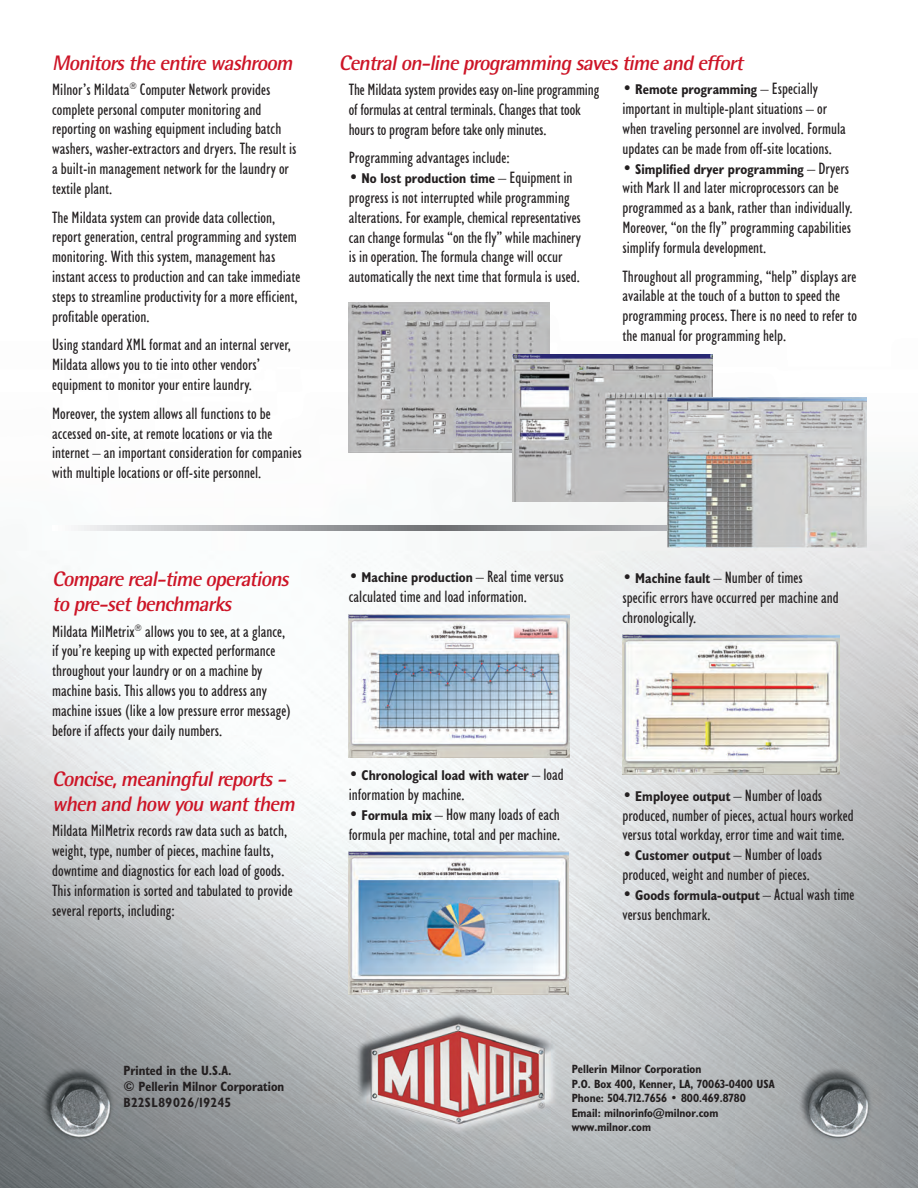
<style>
.page{position:relative;width:918px;height:1188px;background:#fff}
.page>*{position:absolute;margin:0;border:0;box-sizing:border-box;transform-origin:0 0}
.t1{font:italic 700 21px/25.2px "Rotis Semi Sans";letter-spacing:-.04em;color:#cd1527}
.t2{font:condensed 16.5px/19.8px "Humanist 521 BT";color:#231f20}
.t3{font:700 condensed 14.25px "Humanist 521 BT";color:#231f20}
.t4{font:700 condensed 13.5px/16.2px "Humanist 521 BT";color:#231f20}
.t5{font:700 condensed 12px/14.4px "Humanist 521 BT";color:#231f20}
.s1{font-weight:400;font-size:16.5px}
.s2{font-weight:700;font-size:14.25px}
</style>
<div class="page">
<img style="left:0;top:302px;width:918px;height:886px">
<img style="left:349px;top:615px;width:220px;height:142px">
<img style="left:349px;top:852px;width:219px;height:142px">
<img style="left:622px;top:634px;width:217px;height:141px">
<svg style="left:52px;top:526px;width:616px;height:5px;background:#a5a7a9"></svg>
<img style="left:349px;top:303px;width:200px;height:149px">
<img style="left:512px;top:354px;width:201px;height:148px">
<img style="left:668px;top:398px;width:199px;height:150px">
<p class="t1" style="left:52px;top:49px;width:246px">Monitorstheentirewashroom</p>
<p class="t2" style="left:52px;top:79px;width:246px">Milnor’s Mildata<sup>®</sup> Computer Network provides complete personal computer monitoring and reporting on washing equipment including batch washers, washer-extractors and dryers. The result is a built-in management network for the laundry or textile plant.</p>
<p class="t2" style="left:52px;top:207px;width:250px">The Mildata system can provide data collection, report generation, central programming and system monitoring. With this system, management has instant access to production and can take immediate steps to streamline productivity for a more efficient, profitable operation.</p>
<p class="t2" style="left:52px;top:335px;width:240px">Using standard XML format and an internal server,<br>Mildata allows you to tie into other vendors’ equipment to monitor your entire laundry.</p>
<p class="t2" style="left:52px;top:403px;width:251px">Moreover, the system allows all functions to be accessed on-site, at remote locations or via the internet – an important consideration for companies with multiple locations or off-site personnel.</p>
<p class="t1" style="left:52px;top:566px;width:243px">Comparereal-timeoperations topre-setbenchmarks</p>
<p class="t2" style="left:52px;top:621px;width:240px">Mildata MilMetrix<sup>®</sup> allows you to see, at a glance, if you’re keeping up with expected performance throughout your laundry or on a machine by machine basis. This allows you to address any machine issues (like a low pressure error message) before if affects your daily numbers.</p>
<p class="t1" style="left:52px;top:766px;width:249px">Concise,meaningfulreports&shy;when and how you wantthem</p>
<p class="t2" style="left:52px;top:821px;width:242px">Mildata MilMetrix records raw data such as batch, weight, type, number of pieces, machine faults, downtime and diagnostics for each load of goods.<br>This information is sorted and tabulated to provide several reports, including:</p>
<p class="t1" style="left:339px;top:49px;width:410px">Centralon-lineprogramming savestimeand effort</p>
<p class="t2" style="left:349px;top:79px;width:252px">The Mildata system provides easy on-line programming of formulas at central terminals. Changes that took hours to program before take only minutes.</p>
<p class="t2" style="left:349px;top:148px;width:162px">Programming advantages include:</p>
<p class="t3" style="left:349px;top:169px;width:225px"><span class="s1">•</span> No lost production time <span class="s1">– Equipment in</span></p>
<p class="t2" style="left:349px;top:187px;width:234px">progress is not interrupted while programming alterations. For example, chemical representatives can change formulas “on the fly” while machinery is in operation. The formula change will occur automatically the next time that formula is used.</p>
<p class="t3" style="left:622px;top:81px;width:197px"><span class="s1">•</span> Remote programming <span class="s1">– Especially</span></p>
<p class="t2" style="left:622px;top:99px;width:225px">important in multiple-plant situations – or when traveling personnel are involved. Formula updates can be made from off-site locations.</p>
<p class="t3" style="left:622px;top:160px;width:228px"><span class="s1">•</span> Simplified dryer programming <span class="s1">– Dryers</span></p>
<p class="t2" style="left:622px;top:178px;width:232px">with Mark II and later microprocessors can be programmed as a bank, rather than individually.<br>Moreover, “on the fly” programming capabilities simplify formula development.</p>
<p class="t2" style="left:622px;top:266px;width:236px">Throughout all programming, “help” displays are available at the touch of a button to speed the programming process. There is no need to refer to the manual for programming help.</p>
<p class="t3" style="left:349px;top:568px;width:217px"><span class="s1">•</span> Machine production <span class="s1">– Real time versus</span></p>
<p class="t2" style="left:349px;top:586px;width:180px">calculated time and load information.</p>
<p class="t3" style="left:349px;top:766px;width:216px"><span class="s1">•</span> Chronological load with water <span class="s1">– load</span></p>
<p class="t2" style="left:349px;top:784px;width:117px">information by machine.</p>
<p class="t2" style="left:349px;top:804px;width:213px">• <span class="s2">Formula mix</span> – How many loads of each formula per machine, total and per machine.</p>
<p class="t2" style="left:622px;top:567px;width:218px">• <span class="s2">Machine fault</span> – Number of times specific errors have occurred per machine and chronologically.</p>
<p class="t2" style="left:622px;top:785px;width:233px">• <span class="s2">Employee output</span> – Number of loads produced, number of pieces, actual hours worked versus total workday, error time and wait time.</p>
<p class="t2" style="left:622px;top:845px;width:201px">• <span class="s2">Customer output</span> – Number of loads produced, weight and number of pieces.</p>
<p class="t3" style="left:622px;top:886px;width:234px"><span class="s1">•</span> Goods formula-output <span class="s1">– Actual wash time</span></p>
<p class="t2" style="left:622px;top:904px;width:90px">versus benchmark.</p>
<p class="t4" style="left:123px;top:1062px;width:162px">Printed in the U.S.A.<br>© Pellerin Milnor Corporation<br>B22SL89026/19245</p>
<p class="t5" style="left:572px;top:1062px;width:204px">Pellerin Milnor Corporation<br>P.O. Box 400, Kenner, LA, 70063-0400 USA<br>Phone: 504.712.7656 • 800.469.8780<br>Email: milnorinfo@milnor.com www.milnor.com</p>
</div>
